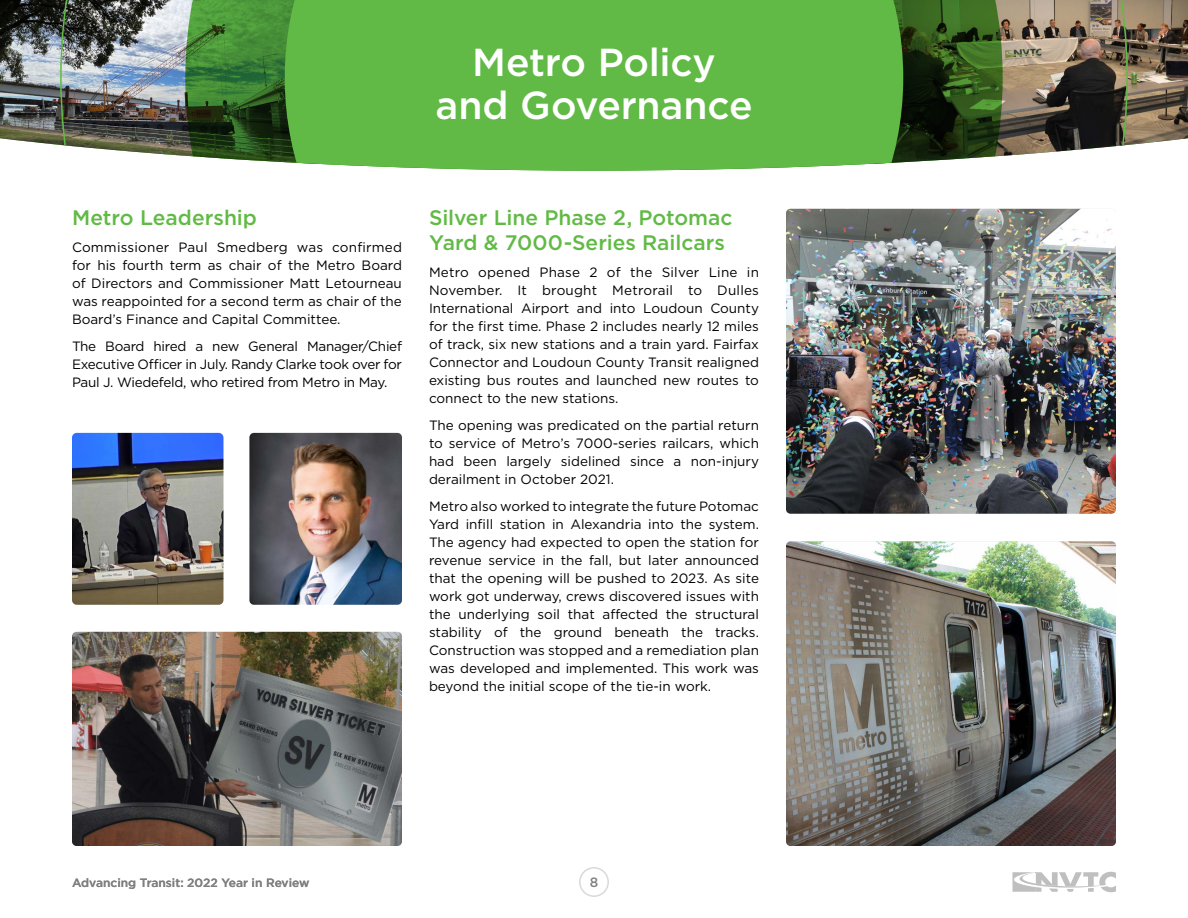
<style>
.page{position:relative;width:1188px;height:918px;background:#fff}
.page>*{position:absolute;margin:0;border:0;box-sizing:border-box;transform-origin:0 0}
.t1{font:500 39px/43.5px "Gotham";letter-spacing:-.005em;color:#fff;text-align:center}
.t2{font:500 21px/24.8px "Gotham";color:#61ba45}
.t3{font:13.5px/18px "Gotham";color:#000;text-align:justify}
.t4{font:500 13.5px "Gotham";color:#808080}
.t5{font:500 12px "Gotham";color:#808080}
</style>
<div class="page">
<div style="left:579px;top:867px;width:30px;height:30px;border:2px solid #d9d9d9;border-radius:50%"></div>
<svg style="left:1012px;top:872px;width:104px;height:20px"></svg>
<img style="left:0;top:0;width:59px;height:145px">
<img style="left:1129px;top:0;width:59px;height:145px">
<img style="left:59px;top:0;width:1070px;height:171px">
<img style="left:72px;top:433px;width:152px;height:172px">
<img style="left:249px;top:433px;width:153px;height:172px">
<img style="left:786px;top:209px;width:330px;height:305px">
<img style="left:786px;top:541px;width:330px;height:305px">
<img style="left:72px;top:632px;width:330px;height:214px">
<h1 class="t1" style="left:435px;top:40px;width:319px">Metro Policy and Governance</h1>
<h2 class="t2" style="left:72px;top:205px;width:187px">Metro Leadership</h2>
<p class="t3" style="left:72px;top:238px;width:332px">Commissioner Paul Smedberg was confirmed for his fourth term as chair of the Metro Board of Directors and Commissioner Matt Letourneau was reappointed for a second term as chair of the Board’s Finance and Capital Committee.</p>
<p class="t3" style="left:72px;top:337px;width:332px">The Board hired a new General Manager/Chief Executive Officer in July. Randy Clarke took over for Paul J. Wiedefeld, who retired from Metro in May.</p>
<h2 class="t2" style="left:429px;top:205px;width:305px">Silver Line Phase 2, Potomac<br>Yard &amp; 7000-Series Railcars</h2>
<p class="t3" style="left:429px;top:263px;width:332px">Metro opened Phase 2 of the Silver Line in November. It brought Metrorail to Dulles International Airport and into Loudoun County for the first time. Phase 2 includes nearly 12 miles of track, six new stations and a train yard. Fairfax Connector and Loudoun County Transit realigned existing bus routes and launched new routes to connect to the new stations.</p>
<p class="t3" style="left:429px;top:416px;width:332px">The opening was predicated on the partial return to service of Metro’s 7000-series railcars, which had been largely sidelined since a non-injury derailment in October 2021.</p>
<p class="t3" style="left:429px;top:497px;width:332px">Metro also worked to integrate the future Potomac Yard infill station in Alexandria into the system.<br>The agency had expected to open the station for revenue service in the fall, but later announced that the opening will be pushed to 2023. As site work got underway, crews discovered issues with the underlying soil that affected the structural stability of the ground beneath the tracks.<br>Construction was stopped and a remediation plan was developed and implemented. This work was beyond the initial scope of the tie-in work.</p>
<p class="t5" style="left:72px;top:875px;width:239px">Advancing Transit: 2022 Year in Review</p>
<p class="t4" style="left:590px;top:874px;width:10px">8</p>
</div>
